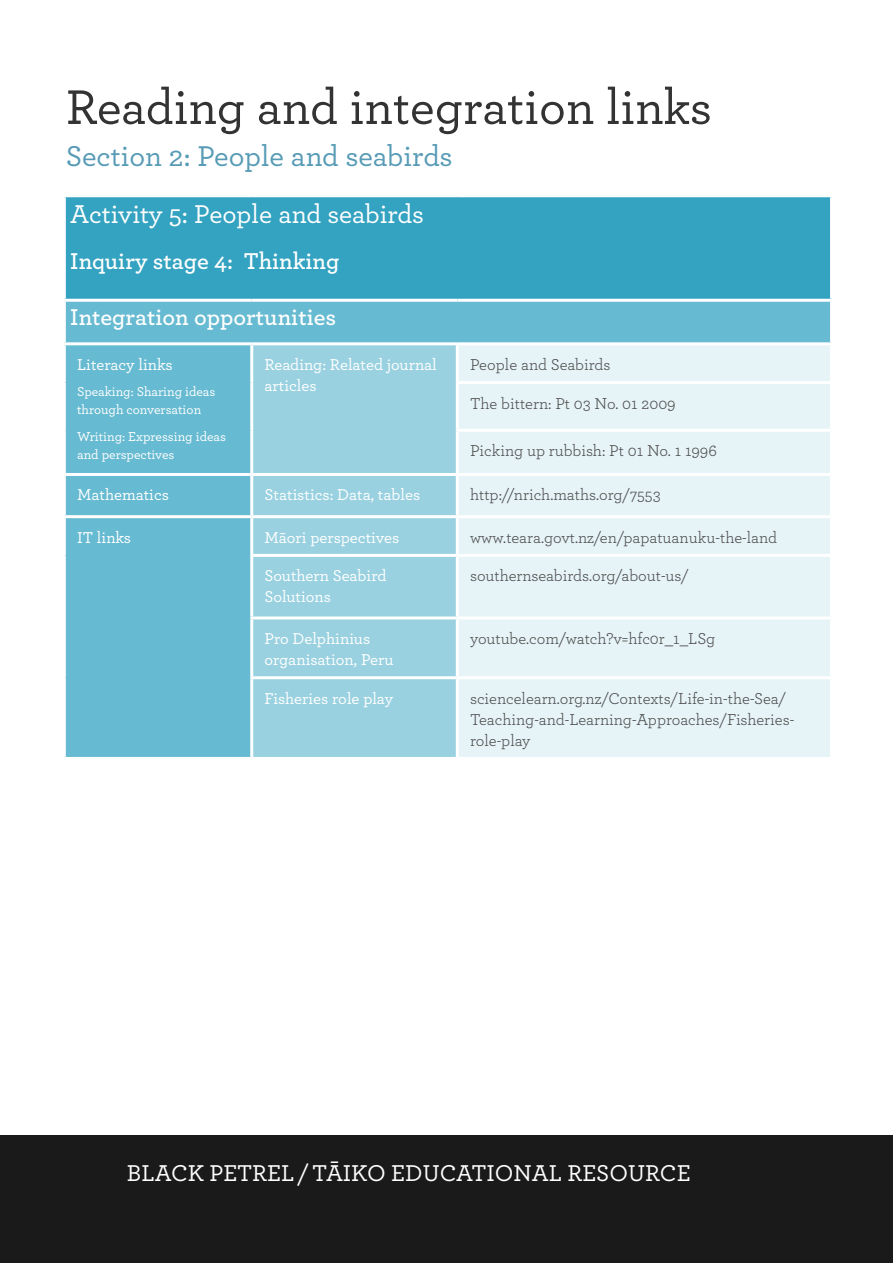
<style>
.page{position:relative;width:893px;height:1263px;background:#fff}
.page>*{position:absolute;margin:0;border:0;box-sizing:border-box;transform-origin:0 0}
.t1{font:500 51px "Archer";color:#333}
.t2{font:500 30px "Archer";color:#579bb6}
.t3{font:500 27px "Archer";color:#fff}
.t4{font:600 24px "Archer";color:#fff}
.t5{font:500 24px "Archer";color:#fff}
.t6{font:16.5px/21px "Archer";color:#4d4d4d}
.t7{font:500 16.5px/21px "Archer";color:#fff}
.t8{font:500 13.5px/18px "Archer";color:#fff}
</style>
<div class="page">
<div style="left:0;top:1135px;width:893px;height:128px;background:#1a1a1a"></div>
<div style="left:64px;top:196px;width:767px;height:104px;background:#33a3c1"></div>
<div style="left:66px;top:302px;width:764px;height:455px;background:#66bad1"></div>
<div style="left:253px;top:345px;width:203px;height:412px;background:#99d1e0"></div>
<div style="left:459px;top:345px;width:371px;height:412px;background:#e6f4f7"></div>
<hr style="left:63px;top:194px;width:189px;height:3px;background:#fff">
<hr style="left:63px;top:197px;width:3px;height:102px;background:#fff">
<hr style="left:252px;top:194px;width:205px;height:3px;background:#fff">
<hr style="left:457px;top:194px;width:376px;height:3px;background:#fff">
<hr style="left:830px;top:197px;width:3px;height:102px;background:#fff">
<hr style="left:63px;top:299px;width:189px;height:3px;background:#fff">
<hr style="left:252px;top:299px;width:205px;height:3px;background:#fff">
<hr style="left:457px;top:299px;width:376px;height:3px;background:#fff">
<hr style="left:63px;top:342px;width:189px;height:3px;background:#fff">
<hr style="left:252px;top:342px;width:205px;height:3px;background:#fff">
<hr style="left:250px;top:345px;width:3px;height:38px;background:#fff">
<hr style="left:457px;top:342px;width:376px;height:3px;background:#fff">
<hr style="left:456px;top:345px;width:3px;height:36px;background:#fff">
<hr style="left:250px;top:383px;width:3px;height:47px;background:#fff">
<hr style="left:456px;top:381px;width:377px;height:3px;background:#fff">
<hr style="left:456px;top:384px;width:3px;height:45px;background:#fff">
<hr style="left:250px;top:430px;width:3px;height:43px;background:#fff">
<hr style="left:456px;top:429px;width:377px;height:3px;background:#fff">
<hr style="left:456px;top:432px;width:3px;height:41px;background:#fff">
<hr style="left:63px;top:473px;width:189px;height:3px;background:#fff">
<hr style="left:252px;top:473px;width:205px;height:3px;background:#fff">
<hr style="left:250px;top:476px;width:3px;height:39px;background:#fff">
<hr style="left:457px;top:473px;width:376px;height:3px;background:#fff">
<hr style="left:456px;top:476px;width:3px;height:39px;background:#fff">
<hr style="left:63px;top:515px;width:189px;height:3px;background:#fff">
<hr style="left:252px;top:515px;width:205px;height:3px;background:#fff">
<hr style="left:250px;top:518px;width:3px;height:36px;background:#fff">
<hr style="left:457px;top:515px;width:376px;height:3px;background:#fff">
<hr style="left:456px;top:518px;width:3px;height:36px;background:#fff">
<hr style="left:250px;top:554px;width:207px;height:3px;background:#fff">
<hr style="left:250px;top:557px;width:3px;height:59px;background:#fff">
<hr style="left:457px;top:554px;width:376px;height:3px;background:#fff">
<hr style="left:456px;top:557px;width:3px;height:59px;background:#fff">
<hr style="left:250px;top:616px;width:207px;height:3px;background:#fff">
<hr style="left:250px;top:619px;width:3px;height:57px;background:#fff">
<hr style="left:457px;top:616px;width:376px;height:3px;background:#fff">
<hr style="left:456px;top:619px;width:3px;height:57px;background:#fff">
<hr style="left:250px;top:676px;width:207px;height:3px;background:#fff">
<hr style="left:250px;top:679px;width:3px;height:78px;background:#fff">
<hr style="left:457px;top:676px;width:376px;height:3px;background:#fff">
<hr style="left:456px;top:679px;width:3px;height:78px;background:#fff">
<h1 class="t1" style="left:66px;top:70px;width:648px">Reading and integration links</h1>
<h2 class="t2" style="left:66px;top:134px;width:388px">Section 2: People and seabirds</h2>
<h3 class="t3" style="left:70px;top:195px;width:355px">Activity 5: People and seabirds</h3>
<h3 class="t4" style="left:70px;top:243px;width:271px">Inquiry stage 4: Thinking</h3>
<h3 class="t4" style="left:70px;top:299px;width:267px">Integration opportunities</h3>
<p class="t7" style="left:77px;top:353px;width:97px">Literacy links</p>
<p class="t8" style="left:77px;top:382px;width:140px">Speaking: Sharing ideas through conversation</p>
<p class="t8" style="left:77px;top:427px;width:150px">Writing: Expressing ideas and perspectives</p>
<p class="t7" style="left:264px;top:353px;width:174px">Reading: Related journal articles</p>
<p class="t6" style="left:470px;top:353px;width:142px">People and Seabirds</p>
<p class="t6" style="left:470px;top:392px;width:207px">The bittern: Pt 03 No. 01 2009</p>
<p class="t6" style="left:470px;top:439px;width:248px">Picking up rubbish: Pt 01 No. 1 1996</p>
<p class="t7" style="left:77px;top:483px;width:93px">Mathematics</p>
<p class="t7" style="left:264px;top:483px;width:157px">Statistics: Data, tables</p>
<p class="t6" style="left:470px;top:484px;width:192px">http://nrich.maths.org/7553</p>
<p class="t7" style="left:77px;top:526px;width:56px">IT links</p>
<p class="t7" style="left:264px;top:526px;width:136px">Māori perspectives</p>
<p class="t6" style="left:470px;top:526px;width:309px">www.teara.govt.nz/en/papatuanuku-the-land</p>
<p class="t7" style="left:264px;top:564px;width:123px">Southern Seabird<br>Solutions</p>
<p class="t6" style="left:470px;top:564px;width:220px">southernseabirds.org/about-us/</p>
<p class="t7" style="left:264px;top:627px;width:131px">Pro Delphinius organisation, Peru</p>
<p class="t6" style="left:470px;top:627px;width:247px">youtube.com/watch?v=hfc0r_1_LSg</p>
<p class="t7" style="left:264px;top:687px;width:130px">Fisheries role play</p>
<p class="t6" style="left:470px;top:687px;width:326px">sciencelearn.org.nz/Contexts/Life-in-the-Sea/<br>Teaching-and-Learning-Approaches/Fisheries&shy;role-play</p>
<h3 class="t5" style="left:127px;top:1156px;width:565px">BLACK PETREL / TĀIKO EDUCATIONAL RESOURCE</h3>
</div>
